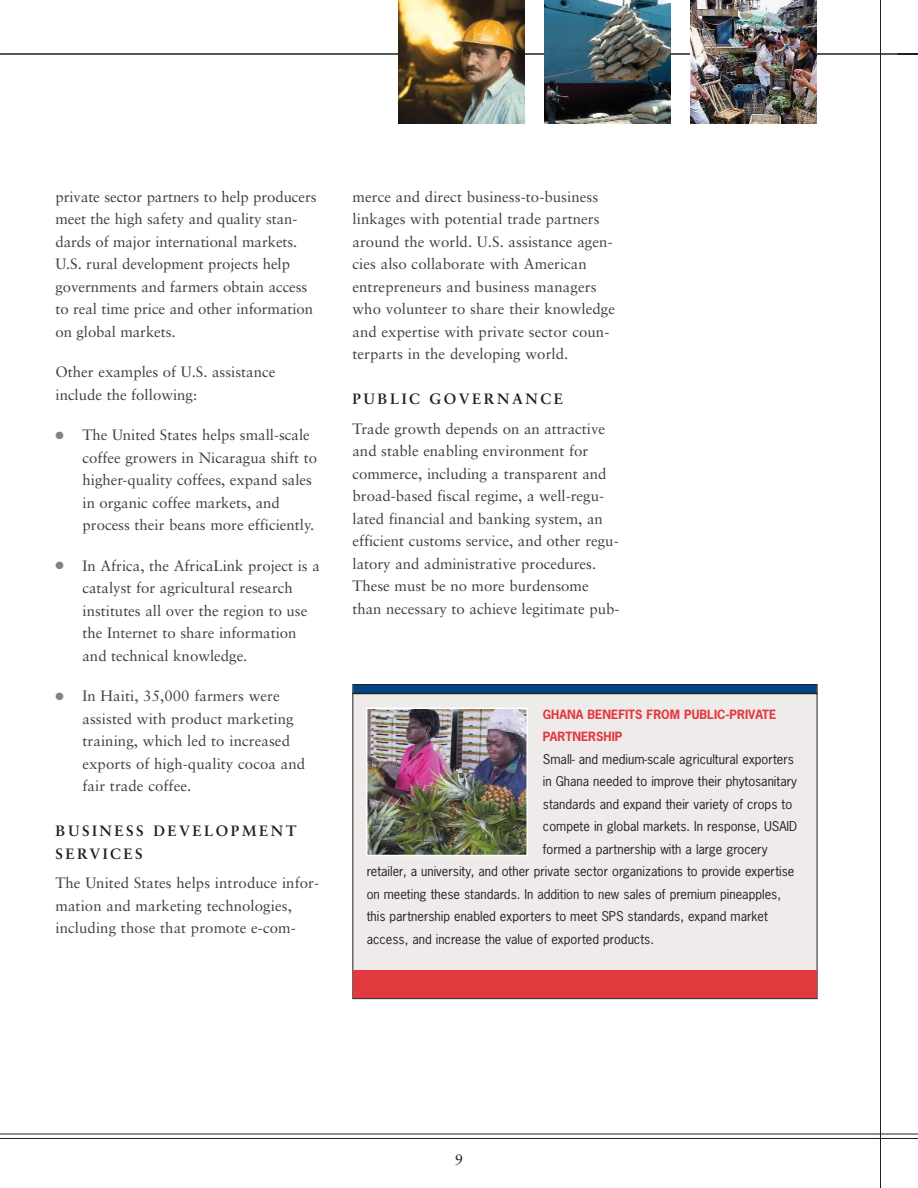
<style>
.page{position:relative;width:918px;height:1188px;background:#fff}
.page>*{position:absolute;margin:0;border:0;box-sizing:border-box;transform-origin:0 0}
.t1{font:15px/22.5px "Sabon";color:#404041}
.t2{font:700 15px/22.5px "Sabon";letter-spacing:.165em;color:#231f20}
.t3{font:15px "Sabon";color:#231f20}
.t4{font:12.75px "News Gothic";color:#231f20}
.t5{font:700 12px/22.5px "News Gothic";color:#e1393e}
.s1{color:#808285}
</style>
<div class="page">
<hr style="left:0;top:1134px;width:918px;height:1px;background:#231f20">
<hr style="left:0;top:1138px;width:918px;height:1px;background:#231f20">
<hr style="left:0;top:54px;width:918px;height:1px;background:#231f20">
<hr style="left:880px;top:0;width:1px;height:1188px;background:#231f20">
<img style="left:544px;top:0;width:126px;height:124px">
<img style="left:398px;top:0;width:126px;height:124px">
<img style="left:691px;top:0;width:126px;height:124px">
<div style="left:353px;top:685px;width:464px;height:313px;background:#efebea"></div>
<img style="left:369px;top:710px;width:156px;height:143px">
<div style="left:366px;top:707px;width:162px;height:149px;border:2px solid #fff"></div>
<div style="left:353px;top:971px;width:464px;height:27px;background:#e1393e"></div>
<div style="left:353px;top:685px;width:464px;height:9px;background:#004685"></div>
<hr style="left:352px;top:693px;width:465px;height:1px;background:#231f20">
<p class="t1" style="left:56px;top:187px;width:263px">private sector partners to help producers meet the high safety and quality stan&shy;dards of major international markets.<br>U.S. rural development projects help governments and farmers obtain access to real time price and other information on global markets.</p>
<p class="t1" style="left:56px;top:362px;width:221px">Other examples of U.S. assistance include the following:</p>
<p class="t1" style="left:82px;top:425px;width:236px;text-indent:-27px"><span class="s1">●</span> The United States helps small-scale coffee growers in Nicaragua shift to higher-quality coffees, expand sales in organic coffee markets, and process their beans more efficiently.</p>
<p class="t1" style="left:82px;top:556px;width:239px;text-indent:-27px"><span class="s1">●</span> In Africa, the AfricaLink project is a catalyst for agricultural research institutes all over the region to use the Internet to share information and technical knowledge.</p>
<p class="t1" style="left:82px;top:686px;width:224px;text-indent:-27px"><span class="s1">●</span> In Haiti, 35,000 farmers were assisted with product marketing training, which led to increased exports of high-quality cocoa and fair trade coffee.</p>
<p class="t2" style="left:56px;top:821px;width:243px">BUSINESS DEVELOPMENT<br>SERVICES</p>
<p class="t1" style="left:56px;top:873px;width:265px">The United States helps introduce infor&shy;mation and marketing technologies, including those that promote e-com-</p>
<p class="t1" style="left:352px;top:187px;width:264px">merce and direct business-to-business linkages with potential trade partners around the world. U.S. assistance agen&shy;cies also collaborate with American entrepreneurs and business managers who volunteer to share their knowledge and expertise with private sector coun&shy;terparts in the developing world.</p>
<p class="t2" style="left:352px;top:389px;width:212px">PUBLIC GOVERNANCE</p>
<p class="t1" style="left:352px;top:418px;width:269px">Trade growth depends on an attractive and stable enabling environment for commerce, including a transparent and broad-based fiscal regime, a well-regu&shy;lated financial and banking system, an efficient customs service, and other regu&shy;latory and administrative procedures.<br>These must be no more burdensome than necessary to achieve legitimate pub-</p>
<p class="t5" style="left:543px;top:704px;width:235px">GHANA BENEFITS FROM PUBLIC-PRIVATE<br>PARTNERSHIP</p>
<p class="t4" style="left:543px;top:754px;width:253px">Small- and medium-scale agricultural exporters</p>
<p class="t4" style="left:543px;top:776px;width:256px">in Ghana needed to improve their phytosanitary</p>
<p class="t4" style="left:543px;top:799px;width:251px">standards and expand their variety of crops to</p>
<p class="t4" style="left:543px;top:821px;width:256px">compete in global markets. In response, USAID</p>
<p class="t4" style="left:543px;top:844px;width:226px">formed a partnership with a large grocery</p>
<p class="t4" style="left:367px;top:866px;width:429px">retailer, a university, and other private sector organizations to provide expertise</p>
<p class="t4" style="left:367px;top:889px;width:416px">on meeting these standards. In addition to new sales of premium pineapples,</p>
<p class="t4" style="left:367px;top:911px;width:403px">this partnership enabled exporters to meet SPS standards, expand market</p>
<p class="t4" style="left:367px;top:934px;width:289px">access, and increase the value of exported products.</p>
<p class="t3" style="left:455px;top:1153px;width:10px">9</p>
</div>
